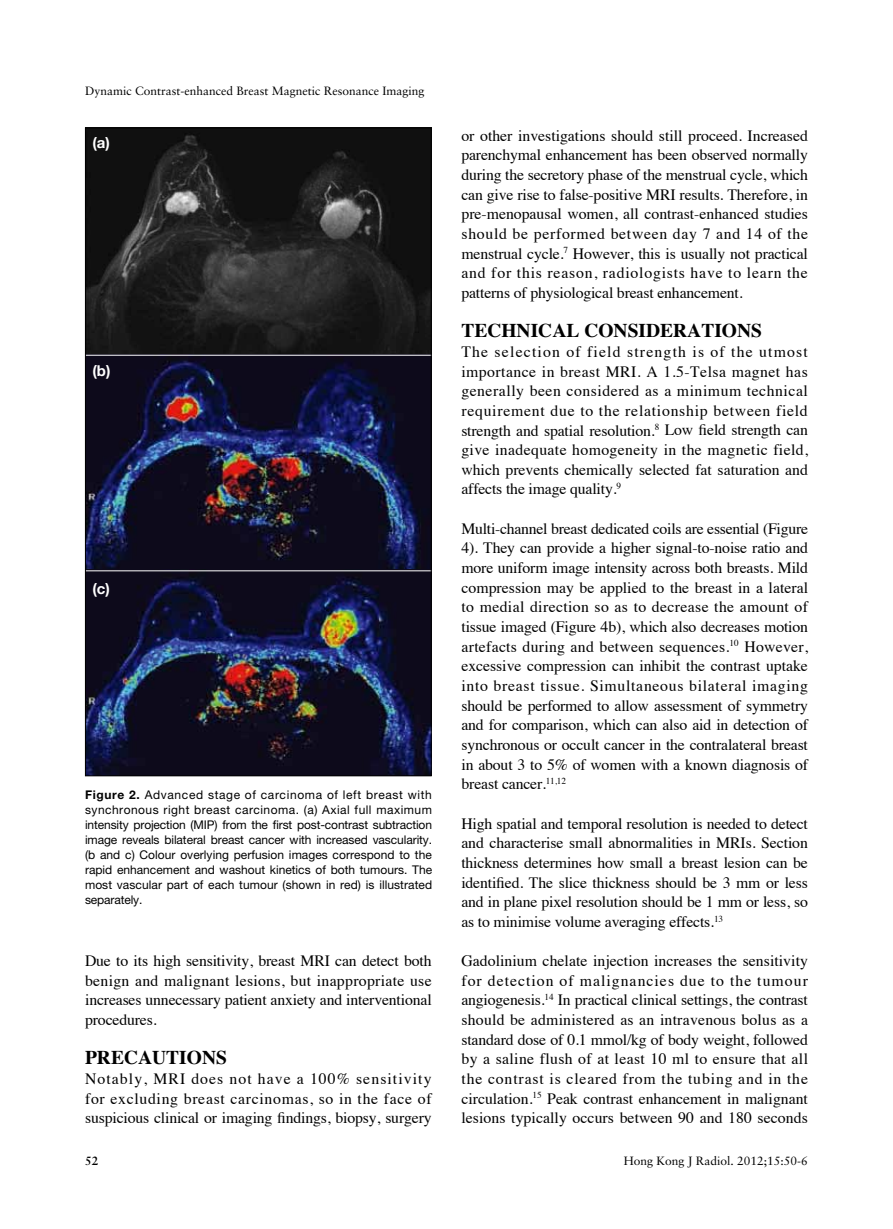
<style>
.page{position:relative;width:893px;height:1229px;background:#fff}
.page>*{position:absolute;margin:0;border:0;box-sizing:border-box;transform-origin:0 0}
.t1{font:700 19.5px "Times";color:#000}
.t2{font:15.75px/19.6px "Times";letter-spacing:-.01em;color:#000;text-align:justify}
.t3{font:700 15px "Helvetica Neue";color:#fff}
.t4{font:12px/15px "Helvetica Neue";letter-spacing:.005em;color:#000;text-align:justify}
.t5{font:12px "Sabon";color:#000}
.t6{font:700 12px "Sabon";color:#000}
.s1{font-weight:700}
</style>
<div class="page">
<img style="left:87px;top:130px;width:343px;height:224px">
<img style="left:87px;top:354px;width:343px;height:420px">
<hr style="left:85px;top:355px;width:347px;height:1px;background:#fff">
<hr style="left:85px;top:570px;width:347px;height:1px;background:#fff">
<p class="t5" style="left:85px;top:84px;width:341px">Dynamic Contrast-enhanced Breast Magnetic Resonance Imaging</p>
<p class="t3" style="left:92px;top:133px;width:19px">(a)</p>
<p class="t3" style="left:92px;top:361px;width:20px">(b)</p>
<p class="t3" style="left:92px;top:579px;width:19px">(c)</p>
<p class="t4" style="left:85px;top:787px;width:349px"><span class="s1">Figure 2.</span> Advanced stage of carcinoma of left breast with synchronous right breast carcinoma. (a) Axial full maximum intensity projection (MIP) from the first post-contrast subtraction image reveals bilateral breast cancer with increased vascularity. (b and c) Colour overlying perfusion images correspond to the rapid enhancement and washout kinetics of both tumours. The most vascular part of each tumour (shown in red) is illustrated separately.</p>
<p class="t2" style="left:85px;top:949px;width:348px">Due to its high sensitivity, breast MRI can detect both benign and malignant lesions, but inappropriate use increases unnecessary patient anxiety and interventional procedures.</p>
<p class="t1" style="left:85px;top:1039px;width:143px">PRECAUTIONS</p>
<p class="t2" style="left:85px;top:1067px;width:348px">Notably, MRI does not have a 100% sensitivity for excluding breast carcinomas, so in the face of suspicious clinical or imaging findings, biopsy, surgery</p>
<p class="t2" style="left:461px;top:124px;width:348px">or other investigations should still proceed. Increased parenchymal enhancement has been observed normally during the secretory phase of the menstrual cycle, which can give rise to false-positive MRI results. Therefore, in pre-menopausal women, all contrast-enhanced studies should be performed between day 7 and 14 of the menstrual cycle.<sup>7</sup> However, this is usually not practical and for this reason, radiologists have to learn the patterns of physiological breast enhancement.</p>
<p class="t1" style="left:461px;top:312px;width:302px">TECHNICAL CONSIDERATIONS</p>
<p class="t2" style="left:461px;top:340px;width:348px">The selection of field strength is of the utmost importance in breast MRI. A 1.5-Telsa magnet has generally been considered as a minimum technical requirement due to the relationship between field strength and spatial resolution.<sup>8</sup> Low field strength can give inadequate homogeneity in the magnetic field, which prevents chemically selected fat saturation and affects the image quality.<sup>9</sup></p>
<p class="t2" style="left:461px;top:517px;width:348px">Multi-channel breast dedicated coils are essential (Figure 4). They can provide a higher signal-to-noise ratio and more uniform image intensity across both breasts. Mild compression may be applied to the breast in a lateral to medial direction so as to decrease the amount of tissue imaged (Figure 4b), which also decreases motion artefacts during and between sequences.<sup>10</sup> However, excessive compression can inhibit the contrast uptake into breast tissue. Simultaneous bilateral imaging should be performed to allow assessment of symmetry and for comparison, which can also aid in detection of synchronous or occult cancer in the contralateral breast in about 3 to 5% of women with a known diagnosis of breast cancer.<sup>11,12</sup></p>
<p class="t2" style="left:461px;top:812px;width:348px">High spatial and temporal resolution is needed to detect and characterise small abnormalities in MRIs. Section thickness determines how small a breast lesion can be identified. The slice thickness should be 3 mm or less and in plane pixel resolution should be 1 mm or less, so as to minimise volume averaging effects.<sup>13</sup></p>
<p class="t2" style="left:461px;top:949px;width:348px">Gadolinium chelate injection increases the sensitivity for detection of malignancies due to the tumour angiogenesis.<sup>14</sup> In practical clinical settings, the contrast should be administered as an intravenous bolus as a standard dose of 0.1 mmol/kg of body weight, followed by a saline flush of at least 10 ml to ensure that all the contrast is cleared from the tubing and in the circulation.<sup>15</sup> Peak contrast enhancement in malignant lesions typically occurs between 90 and 180 seconds</p>
<p class="t6" style="left:85px;top:1153px;width:15px">52</p>
<p class="t5" style="left:624px;top:1153px;width:186px">Hong Kong J Radiol. 2012;15:50-6</p>
</div>
